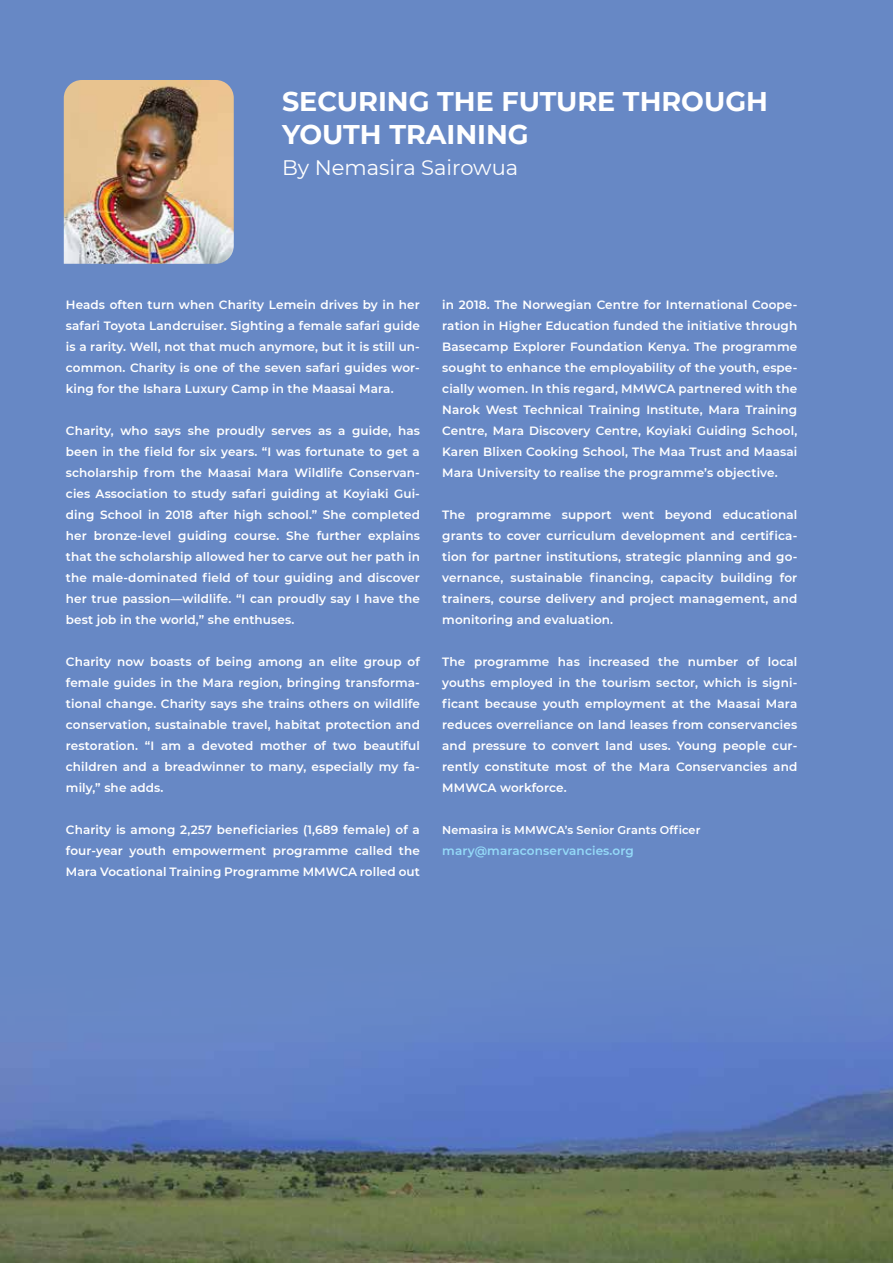
<style>
.page{position:relative;width:893px;height:1263px;background:#fff}
.page>*{position:absolute;margin:0;border:0;box-sizing:border-box;transform-origin:0 0}
.t1{font:700 27px/32.4px "Montserrat";color:#fff}
.t2{font:21px "Montserrat";color:#fff}
.t3{font:600 12px/21px "Montserrat";letter-spacing:.01em;color:#fff;text-align:justify}
.t4{font:600 12px "Montserrat";letter-spacing:.01em;color:#94daf8}
.t5{font:600 11.25px "Montserrat";letter-spacing:.01em;color:#fff}
</style>
<div class="page">
<img style="left:0;top:1042px;width:893px;height:221px">
<div style="left:0;top:0;width:893px;height:1042px;background:#6788c5"></div>
<img style="left:64px;top:80px;width:170px;height:184px">
<h1 class="t1" style="left:282px;top:84px;width:487px">SECURING THE FUTURE THROUGH<br>YOUTH TRAINING</h1>
<h2 class="t2" style="left:282px;top:153px;width:238px">By Nemasira Sairowua</h2>
<p class="t3" style="left:66px;top:294px;width:356px">Heads often turn when Charity Lemein drives by in her safari Toyota Landcruiser. Sighting a female safari guide is a rarity. Well, not that much anymore, but it is still un&shy;common. Charity is one of the seven safari guides wor&shy;king for the Ishara Luxury Camp in the Maasai Mara.</p>
<p class="t3" style="left:66px;top:420px;width:356px">Charity, who says she proudly serves as a guide, has been in the field for six years. “I was fortunate to get a scholarship from the Maasai Mara Wildlife Conservan&shy;cies Association to study safari guiding at Koyiaki Gui&shy;ding School in 2018 after high school.” She completed her bronze-level guiding course. She further explains that the scholarship allowed her to carve out her path in the male-dominated field of tour guiding and discover her true passion—wildlife. “I can proudly say I have the best job in the world,” she enthuses.</p>
<p class="t3" style="left:66px;top:651px;width:356px">Charity now boasts of being among an elite group of female guides in the Mara region, bringing transforma&shy;tional change. Charity says she trains others on wildlife conservation, sustainable travel, habitat protection and restoration. “I am a devoted mother of two beautiful children and a breadwinner to many, especially my fa&shy;mily,” she adds.</p>
<p class="t3" style="left:66px;top:819px;width:356px">Charity is among 2,257 beneficiaries (1,689 female) of a four-year youth empowerment programme called the Mara Vocational Training Programme MMWCA rolled out</p>
<p class="t3" style="left:442px;top:294px;width:357px">in 2018. The Norwegian Centre for International Coope&shy;ration in Higher Education funded the initiative through Basecamp Explorer Foundation Kenya. The programme sought to enhance the employability of the youth, espe&shy;cially women. In this regard, MMWCA partnered with the Narok West Technical Training Institute, Mara Training Centre, Mara Discovery Centre, Koyiaki Guiding School, Karen Blixen Cooking School, The Maa Trust and Maasai Mara University to realise the programme’s objective.</p>
<p class="t3" style="left:442px;top:504px;width:357px">The programme support went beyond educational grants to cover curriculum development and certifica&shy;tion for partner institutions, strategic planning and go&shy;vernance, sustainable financing, capacity building for trainers, course delivery and project management, and monitoring and evaluation.</p>
<p class="t3" style="left:442px;top:651px;width:357px">The programme has increased the number of local youths employed in the tourism sector, which is signi&shy;ficant because youth employment at the Maasai Mara reduces overreliance on land leases from conservancies and pressure to convert land uses. Young people cur&shy;rently constitute most of the Mara Conservancies and MMWCA workforce.</p>
<p class="t5" style="left:442px;top:822px;width:260px">Nemasira is MMWCA’s Senior Grants Officer</p>
<p class="t4" style="left:442px;top:842px;width:193px">mary@maraconservancies.org</p>
</div>
